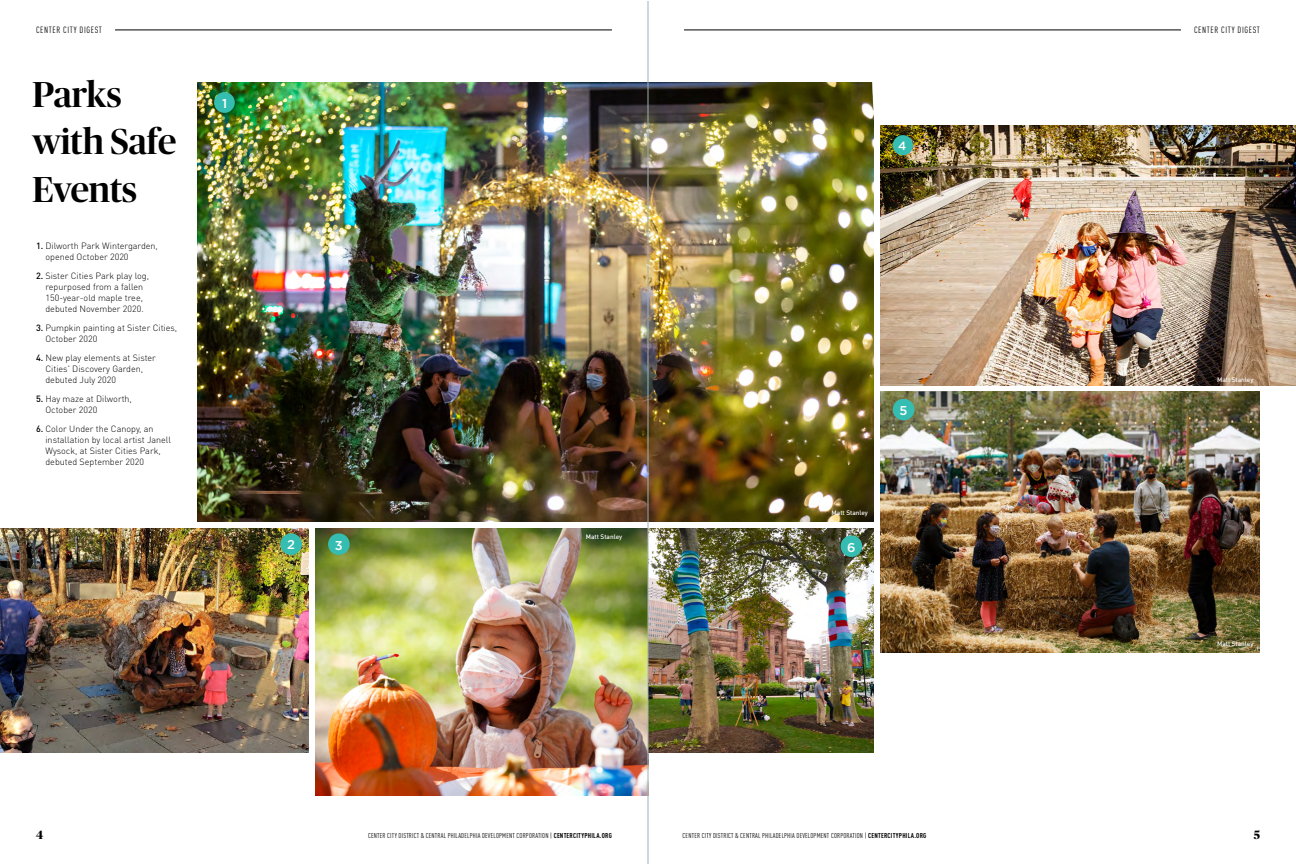
<style>
.page{position:relative;width:1296px;height:864px;background:#fff}
.page>*{position:absolute;margin:0;border:0;box-sizing:border-box;transform-origin:0 0}
.t1{font:500 36px/47.7px "Publico Banner";color:#000}
.t2{font:500 12.8px "Gotham";color:#fff}
.t3{font:700 12px "Publico Banner";color:#000}
.t4{font:500 12px "Gotham";color:#fff}
.t5{font:300 9px/11px "DINOT";color:#000}
.t6{font:condensed 9px "DINOT";letter-spacing:.07em;color:#000}
.t7{font:condensed 7px "DINOT";letter-spacing:.03em;color:#000}
.t8{font:500 6.5px "DINOT";color:#fff}
.s1{font-weight:500}
.s2{font-weight:700}
</style>
<div class="page">
<hr style="left:684px;top:30px;width:497px;height:1px;background:#000">
<hr style="left:115px;top:30px;width:497px;height:1px;background:#000">
<img style="left:198px;top:82px;width:676px;height:440px">
<img style="left:0;top:528px;width:308px;height:225px">
<img style="left:315px;top:528px;width:333px;height:267px">
<img style="left:880px;top:392px;width:380px;height:260px">
<img style="left:880px;top:125px;width:416px;height:261px">
<img style="left:649px;top:528px;width:225px;height:225px">
<hr style="left:648px;top:1px;width:1px;height:863px;background:#9fb3b6">
<div style="left:328px;top:533px;width:22px;height:22px;background:#36bdb2;border-radius:50%"></div>
<div style="left:893px;top:135px;width:20px;height:20px;background:#36bdb2;border-radius:50%"></div>
<div style="left:893px;top:399px;width:21px;height:21px;background:#36bdb2;border-radius:50%"></div>
<div style="left:841px;top:535px;width:21px;height:22px;background:#36bdb2;border-radius:50%"></div>
<div style="left:280px;top:533px;width:22px;height:22px;background:#36bdb2;border-radius:50%"></div>
<div style="left:214px;top:92px;width:21px;height:21px;background:#36bdb2;border-radius:50%"></div>
<p class="t6" style="left:36px;top:24px;width:67px">CENTER CITY DIGEST</p>
<p class="t6" style="left:1194px;top:24px;width:67px">CENTER CITY DIGEST</p>
<h1 class="t1" style="left:32px;top:68px;width:146px">Parks with Safe<br>Events</h1>
<p class="t5" style="left:45px;top:240px;width:114px;text-indent:-9px"><span class="s1">1.</span> Dilworth Park Wintergarden, opened October 2020</p>
<p class="t5" style="left:36px;top:270px;width:115px;text-align:center"><span class="s1">2.</span> Sister Cities Park play log, repurposed from a fallen<br>150-year-old maple tree, debuted November 2020.</p>
<p class="t5" style="left:45px;top:322px;width:133px;text-indent:-9px"><span class="s1">3.</span> Pumpkin painting at Sister Cities,<br>October 2020</p>
<p class="t5" style="left:45px;top:352px;width:112px;text-indent:-9px"><span class="s1">4.</span> New play elements at Sister<br>Cities' Discovery Garden, debuted July 2020</p>
<p class="t5" style="left:45px;top:393px;width:88px;text-indent:-9px"><span class="s1">5.</span> Hay maze at Dilworth,<br>October 2020</p>
<p class="t5" style="left:45px;top:423px;width:127px;text-indent:-9px"><span class="s1">6.</span> Color Under the Canopy, an installation by local artist Janell<br>Wysock, at Sister Cities Park, debuted September 2020</p>
<h2 class="t2" style="left:222px;top:96px;width:7px">1</h2>
<h3 class="t4" style="left:898px;top:138px;width:10px">4</h3>
<h2 class="t2" style="left:900px;top:403px;width:9px">5</h2>
<p class="t8" style="left:832px;top:509px;width:38px">Matt Stanley</p>
<p class="t8" style="left:586px;top:532px;width:38px">Matt Stanley</p>
<h2 class="t2" style="left:287px;top:537px;width:9px">2</h2>
<h2 class="t2" style="left:847px;top:540px;width:10px">6</h2>
<h2 class="t2" style="left:335px;top:538px;width:9px">3</h2>
<p class="t8" style="left:1217px;top:375px;width:38px">Matt Stanley</p>
<p class="t8" style="left:1217px;top:640px;width:38px">Matt Stanley</p>
<h3 class="t3" style="left:36px;top:826px;width:9px">4</h3>
<p class="t7" style="left:368px;top:832px;width:245px">CENTER CITY DISTRICT &amp; CENTRAL PHILADELPHIA DEVELOPMENT CORPORATION | <span class="s2">CENTERCITYPHILA.ORG</span></p>
<p class="t7" style="left:683px;top:832px;width:245px">CENTER CITY DISTRICT &amp; CENTRAL PHILADELPHIA DEVELOPMENT CORPORATION | <span class="s2">CENTERCITYPHILA.ORG</span></p>
<h3 class="t3" style="left:1254px;top:826px;width:8px">5</h3>
</div>
